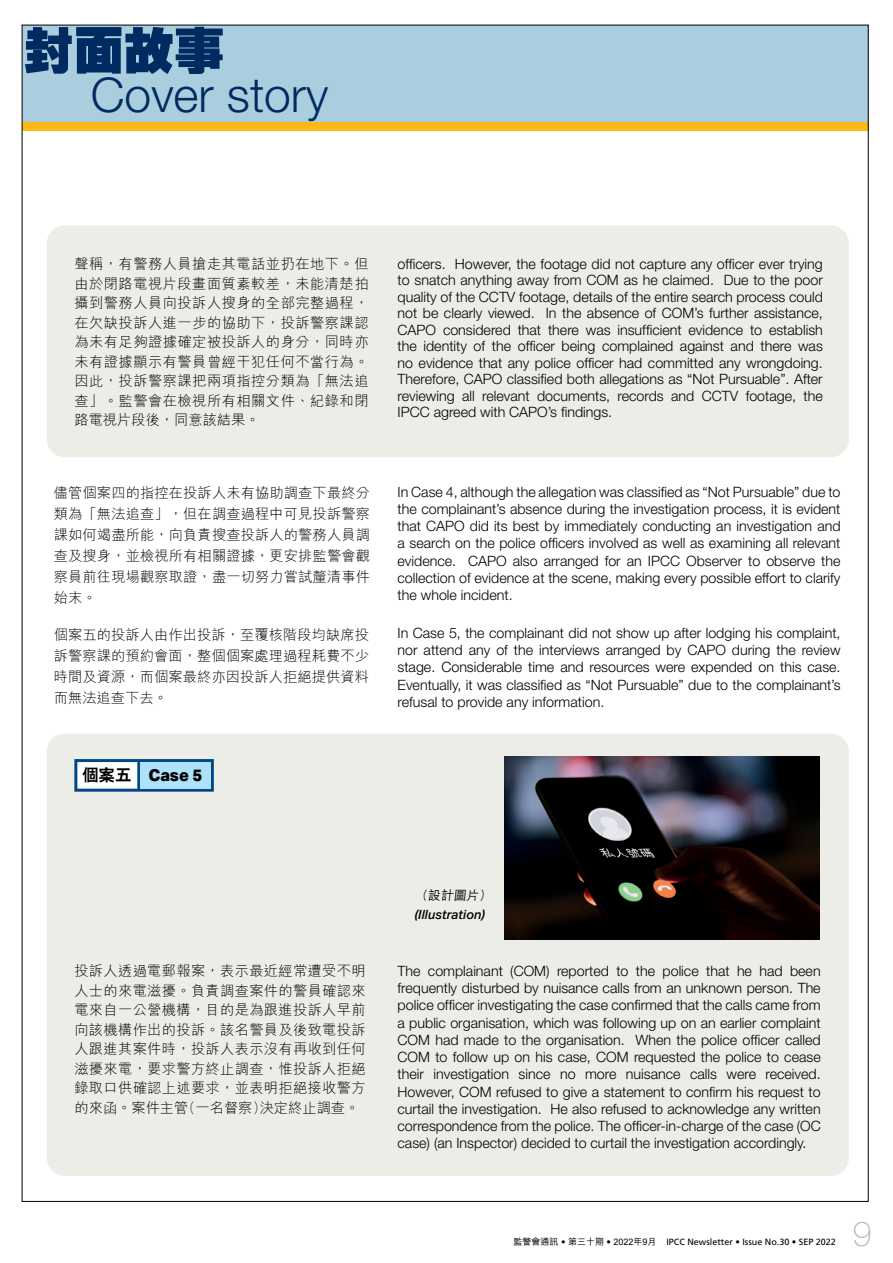
<style>
.page{position:relative;width:893px;height:1263px;background:#fff}
.page>*{position:absolute;margin:0;border:0;box-sizing:border-box;transform-origin:0 0}
.t1{font:800 50.25px "C Hei HK";color:#002b60}
.t2{font:300 48px "Helvetica Neue";color:#002b60}
.t3{font:100 34.5px "Helvetica Neue";color:#b6b8ba}
.t4{font:800 16.5px "Aktiv Grotesk";color:#000}
.t5{font:300 14.25px/17.2px "Helvetica Neue";color:#000;text-align:justify}
.t6{font:300 14.25px/19.5px "M Hei HK";letter-spacing:.01em;color:#000;text-align:justify}
.t7{font:italic 500 12.75px "Aktiv Grotesk";color:#000}
.t8{font:500 12.75px "M Hei HK";color:#000}
.t9{font:9px "Frutiger";color:#000}
.s1{font-family:"C Hei 2 HK"}
.s2{font-family:"M Hei HK";font-weight:500}
</style>
<div class="page">
<div style="left:22px;top:25px;width:846px;height:105px;background:#abcedf"></div>
<div style="left:22px;top:122px;width:846px;height:9px;background:#fdb913"></div>
<div style="left:47px;top:733px;width:802px;height:443px;background:#edede7;border-radius:18px"></div>
<div style="left:47px;top:225px;width:802px;height:232px;background:#edede7;border-radius:18px"></div>
<img style="left:505px;top:757px;width:314px;height:182px">
<div style="left:74px;top:759px;width:140px;height:33px;background:#fff;border:3px solid #004785"></div>
<hr style="left:137px;top:761px;width:3px;height:28px;background:#004785">
<div style="left:140px;top:762px;width:71px;height:27px;background:#aee2fa"></div>
<h1 class="t1" style="left:24px;top:17px;width:202px">封面故事</h1>
<h2 class="t2" style="left:91px;top:65px;width:239px">Cover story</h2>
<p class="t6" style="left:74px;top:254px;width:296px">聲稱，有警務人員搶走其電話並扔在地下。但由於閉路電視片段畫面質素較差，未能清楚拍攝到警務人員向投訴人搜身的全部完整過程，在欠缺投訴人進一步的協助下，投訴警察課認為未有足夠證據確定被投訴人的身分，同時亦未有證據顯示有警員曾經干犯任何不當行為。因此，投訴警察課把兩項指控分類為「無法追查」。監警會在檢視所有相關文件、紀錄和閉路電視片段後，同意該結果。</p>
<p class="t5" style="left:398px;top:255px;width:427px;line-height:16.5px">officers. However, the footage did not capture any officer ever trying to snatch anything away from COM as he claimed. Due to the poor quality of the CCTV footage, details of the entire search process could not be clearly viewed. In the absence of COM’s further assistance, CAPO considered that there was insufficient evidence to establish the identity of the officer being complained against and there was no evidence that any police officer had committed any wrongdoing.<br>Therefore, CAPO classified both allegations as “Not Pursuable”. After reviewing all relevant documents, records and CCTV footage, the IPCC agreed with CAPO’s findings.</p>
<p class="t6" style="left:54px;top:481px;width:318px;line-height:21px">儘管個案四的指控在投訴人未有協助調查下最終分類為「無法追查」，但在調查過程中可見投訴警察課如何竭盡所能，向負責搜查投訴人的警務人員調查及搜身，並檢視所有相關證據，更安排監警會觀察員前往現場觀察取證，盡一切努力嘗試釐清事件始末。</p>
<p class="t5" style="left:398px;top:483px;width:444px">In Case 4, although the allegation was classified as “Not Pursuable” due to the complainant’s absence during the investigation process, it is evident that CAPO did its best by immediately conducting an investigation and a search on the police officers involved as well as examining all relevant evidence. CAPO also arranged for an IPCC Observer to observe the collection of evidence at the scene, making every possible effort to clarify the whole incident.</p>
<p class="t6" style="left:54px;top:623px;width:317px;line-height:21px">個案五的投訴人由作出投訴，至覆核階段均缺席投訴警察課的預約會面，整個個案處理過程耗費不少時間及資源，而個案最終亦因投訴人拒絕提供資料而無法追查下去。</p>
<p class="t5" style="left:398px;top:624px;width:444px">In Case 5, the complainant did not show up after lodging his complaint, nor attend any of the interviews arranged by CAPO during the review stage. Considerable time and resources were expended on this case.<br>Eventually, it was classified as “Not Pursuable” due to the complainant’s refusal to provide any information.</p>
<p class="t4" style="left:82px;top:765px;width:122px"><span class="s1">個案五</span> Case 5</p>
<p class="t6" style="left:74px;top:961px;width:293px">投訴人透過電郵報案，表示最近經常遭受不明人士的來電滋擾。負責調查案件的警員確認來電來自一公營機構，目的是為跟進投訴人早前向該機構作出的投訴。該名警員及後致電投訴人跟進其案件時，投訴人表示沒有再收到任何滋擾來電，要求警方終止調查，惟投訴人拒絕錄取口供確認上述要求，並表明拒絕接收警方的來函。案件主管(一名督察)決定終止調查。</p>
<p class="t8" style="left:422px;top:886px;width:67px">(設計圖片)</p>
<p class="t7" style="left:414px;top:906px;width:72px">(Illustration)</p>
<p class="t5" style="left:398px;top:962px;width:425px">The complainant (COM) reported to the police that he had been frequently disturbed by nuisance calls from an unknown person. The police officer investigating the case confirmed that the calls came from a public organisation, which was following up on an earlier complaint COM had made to the organisation. When the police officer called COM to follow up on his case, COM requested the police to cease their investigation since no more nuisance calls were received.<br>However, COM refused to give a statement to confirm his request to curtail the investigation. He also refused to acknowledge any written correspondence from the police. The officer-in-charge of the case (OC case) (an Inspector) decided to curtail the investigation accordingly.</p>
<p class="t9" style="left:513px;top:1237px;width:324px"><span class="s2">監警會通訊</span> • <span class="s2">第三十期</span> • <span class="s2">2022年9月</span> IPCC Newsletter • Issue No.30 • SEP 2022</p>
<h3 class="t3" style="left:852px;top:1214px;width:21px">9</h3>
</div>
